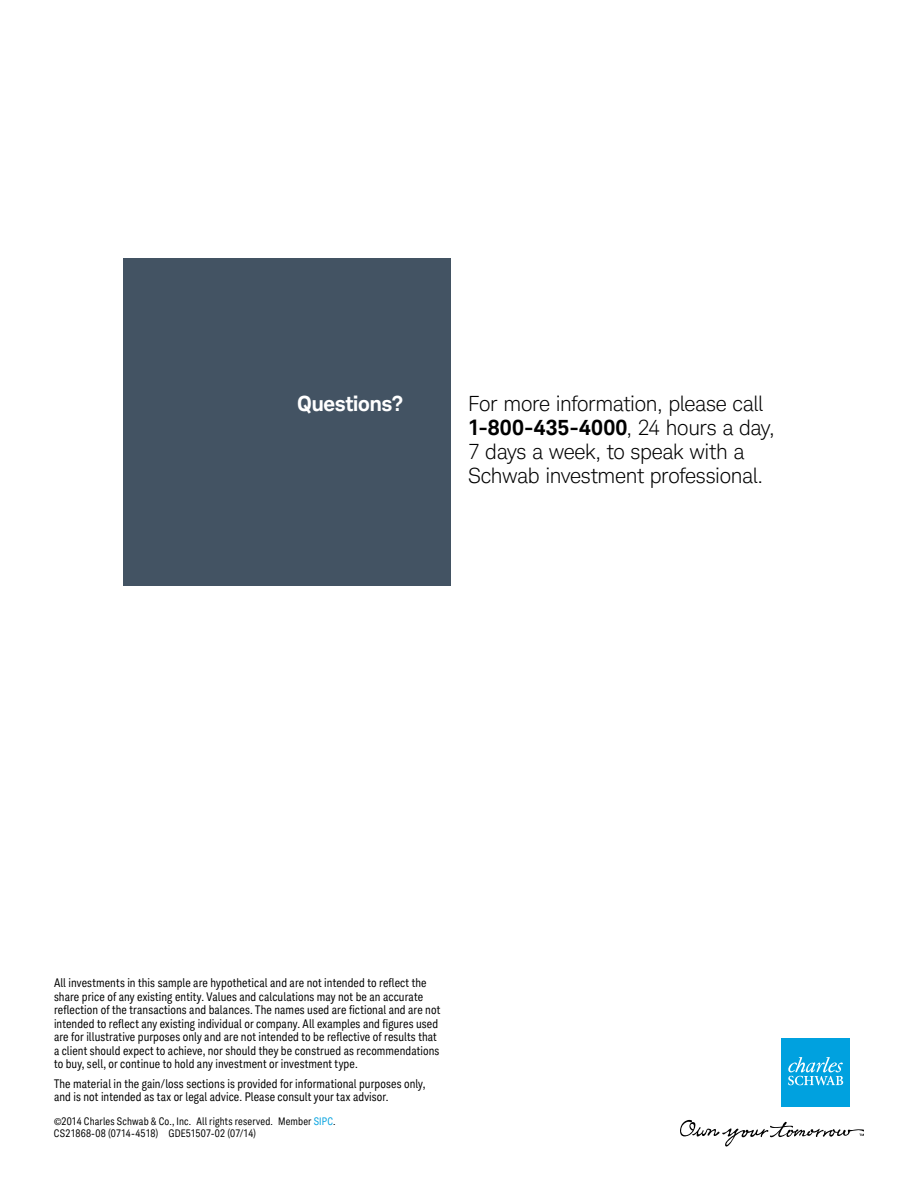
<style>
.page{position:relative;width:918px;height:1188px;background:#fff}
.page>*{position:absolute;margin:0;border:0;box-sizing:border-box;transform-origin:0 0}
.t1{font:300 21px/24px "Charles Modern";letter-spacing:-.015em;color:#000}
.t2{font:700 21px "Charles Modern";letter-spacing:-.005em;color:#fff}
.t3{font:condensed 12px/13.5px "Charles Modern";letter-spacing:.01em;color:#000}
.t4{font:condensed 10.5px/12px "Charles Modern";letter-spacing:.015em;color:#000}
.s1{font-weight:700}
.s2{color:#00a1df}
</style>
<div class="page">
<div style="left:123px;top:258px;width:328px;height:328px;background:#435363"></div>
<svg style="left:680px;top:1120px;width:184px;height:27px"></svg>
<div style="left:781px;top:1038px;width:69px;height:69px;background:#00a1df"></div>
<svg style="left:788px;top:1057px;width:55px;height:28px"></svg>
<h1 class="t2" style="left:297px;top:391px;width:108px">Questions?</h1>
<h1 class="t1" style="left:468px;top:392px;width:308px">For more information, please call<br><span class="s1">1-800-435-4000</span>, 24 hours a day,<br>7 days a week, to speak with a<br>Schwab investment professional.</h1>
<p class="t3" style="left:54px;top:976px;width:388px">All investments in this sample are hypothetical and are not intended to reflect the share price of any existing entity. Values and calculations may not be an accurate reflection of the transactions and balances. The names used are fictional and are not intended to reflect any existing individual or company. All examples and figures used are for illustrative purposes only and are not intended to be reflective of results that a client should expect to achieve, nor should they be construed as recommendations to buy, sell, or continue to hold any investment or investment type.</p>
<p class="t3" style="left:54px;top:1077px;width:373px">The material in the gain/loss sections is provided for informational purposes only, and is not intended as tax or legal advice. Please consult your tax advisor.</p>
<p class="t4" style="left:54px;top:1115px;width:283px">©2014 Charles Schwab &amp; Co., Inc. All rights reserved. Member <span class="s2">SIPC</span>.<br>CS21868-08 (0714-4518) GDE51507-02 (07/14)</p>
</div>
